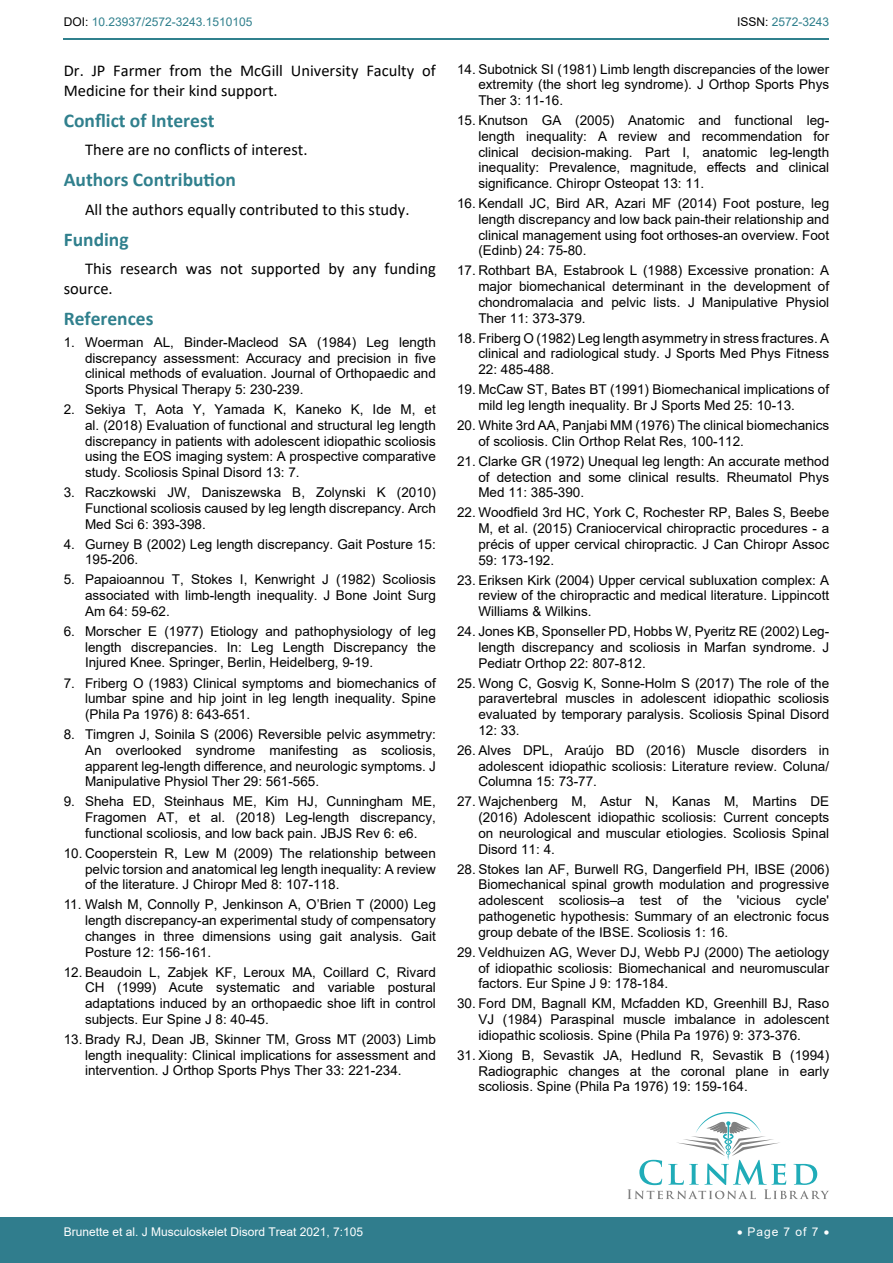
<style>
.page{position:relative;width:893px;height:1263px;background:#fff}
.page>*{position:absolute;margin:0;border:0;box-sizing:border-box;transform-origin:0 0}
.t1{font:700 19.5px "Calibri";color:#30808d}
.t2{font:16.5px/19.8px "Calibri";color:#000}
.t3{font:13.5px/15.8px "Arial";color:#000;text-align:justify}
.t4{font:12px "Arial";color:#fff}
.t5{font:12px "Arial";color:#30808d}
.s1{color:#000}
</style>
<div class="page">
<div style="left:0;top:1217px;width:893px;height:46px;background:#307d8d"></div>
<hr style="left:64px;top:38px;width:765px;height:2px;background:#30808d">
<svg style="left:627px;top:1112px;width:202px;height:87px"></svg>
<p class="t5" style="left:64px;top:14px;width:190px"><span class="s1">DOI:</span> 10.23937/2572-3243.1510105</p>
<p class="t5" style="left:737px;top:14px;width:94px"><span class="s1">ISSN:</span> 2572-3243</p>
<p class="t2" style="left:64px;top:60px;width:374px">Dr. JP Farmer from the McGill University Faculty of<br>Medicine for their kind support.</p>
<h1 class="t1" style="left:64px;top:107px;width:152px">Conflict of Interest</h1>
<p class="t2" style="left:85px;top:139px;width:224px">There are no conflicts of interest.</p>
<h1 class="t1" style="left:64px;top:166px;width:174px">Authors Contribution</h1>
<p class="t2" style="left:85px;top:199px;width:326px">All the authors equally contributed to this study.</p>
<h1 class="t1" style="left:64px;top:225px;width:66px">Funding</h1>
<p class="t2" style="left:64px;top:258px;width:374px;text-indent:21px">This research was not supported by any funding source.</p>
<h1 class="t1" style="left:64px;top:304px;width:91px">References</h1>
<p class="t3" style="left:85px;top:334px;width:352px;text-indent:-21px">1. Woerman AL, Binder-Macleod SA (1984) Leg length discrepancy assessment: Accuracy and precision in five clinical methods of evaluation. Journal of Orthopaedic and Sports Physical Therapy 5: 230-239.</p>
<p class="t3" style="left:85px;top:401px;width:352px;text-indent:-21px">2. Sekiya T, Aota Y, Yamada K, Kaneko K, Ide M, et al. (2018) Evaluation of functional and structural leg length discrepancy in patients with adolescent idiopathic scoliosis using the EOS imaging system: A prospective comparative study. Scoliosis Spinal Disord 13: 7.</p>
<p class="t3" style="left:85px;top:484px;width:352px;text-indent:-21px">3. Raczkowski JW, Daniszewska B, Zolynski K (2010)<br>Functional scoliosis caused by leg length discrepancy. Arch Med Sci 6: 393-398.</p>
<p class="t3" style="left:85px;top:536px;width:352px;text-indent:-21px">4. Gurney B (2002) Leg length discrepancy. Gait Posture 15:<br>195-206.</p>
<p class="t3" style="left:85px;top:572px;width:352px;text-indent:-21px">5. Papaioannou T, Stokes I, Kenwright J (1982) Scoliosis associated with limb-length inequality. J Bone Joint Surg Am 64: 59-62.</p>
<p class="t3" style="left:85px;top:623px;width:352px;text-indent:-21px">6. Morscher E (1977) Etiology and pathophysiology of leg length discrepancies. In: Leg Length Discrepancy the Injured Knee. Springer, Berlin, Heidelberg, 9-19.</p>
<p class="t3" style="left:85px;top:675px;width:352px;text-indent:-21px">7. Friberg O (1983) Clinical symptoms and biomechanics of lumbar spine and hip joint in leg length inequality. Spine (Phila Pa 1976) 8: 643-651.</p>
<p class="t3" style="left:85px;top:726px;width:352px;text-indent:-21px">8. Timgren J, Soinila S (2006) Reversible pelvic asymmetry:<br>An overlooked syndrome manifesting as scoliosis, apparent leg-length difference, and neurologic symptoms. J Manipulative Physiol Ther 29: 561-565.</p>
<p class="t3" style="left:85px;top:794px;width:352px;text-indent:-21px">9. Sheha ED, Steinhaus ME, Kim HJ, Cunningham ME, Fragomen AT, et al. (2018) Leg-length discrepancy, functional scoliosis, and low back pain. JBJS Rev 6: e6.</p>
<p class="t3" style="left:85px;top:845px;width:352px;text-indent:-21px">10. Cooperstein R, Lew M (2009) The relationship between pelvic torsion and anatomical leg length inequality: A review of the literature. J Chiropr Med 8: 107-118.</p>
<p class="t3" style="left:85px;top:897px;width:352px;text-indent:-21px">11. Walsh M, Connolly P, Jenkinson A, O’Brien T (2000) Leg length discrepancy-an experimental study of compensatory changes in three dimensions using gait analysis. Gait Posture 12: 156-161.</p>
<p class="t3" style="left:85px;top:964px;width:352px;text-indent:-21px">12. Beaudoin L, Zabjek KF, Leroux MA, Coillard C, Rivard CH (1999) Acute systematic and variable postural adaptations induced by an orthopaedic shoe lift in control subjects. Eur Spine J 8: 40-45.</p>
<p class="t3" style="left:85px;top:1031px;width:352px;text-indent:-21px">13. Brady RJ, Dean JB, Skinner TM, Gross MT (2003) Limb length inequality: Clinical implications for assessment and intervention. J Orthop Sports Phys Ther 33: 221-234.</p>
<p class="t3" style="left:478px;top:61px;width:352px;text-indent:-21px">14. Subotnick SI (1981) Limb length discrepancies of the lower extremity (the short leg syndrome). J Orthop Sports Phys Ther 3: 11-16.</p>
<p class="t3" style="left:478px;top:112px;width:352px;text-indent:-21px">15. Knutson GA (2005) Anatomic and functional leg&shy;length inequality: A review and recommendation for clinical decision-making. Part I, anatomic leg-length inequality: Prevalence, magnitude, effects and clinical significance. Chiropr Osteopat 13: 11.</p>
<p class="t3" style="left:478px;top:195px;width:352px;text-indent:-21px">16. Kendall JC, Bird AR, Azari MF (2014) Foot posture, leg length discrepancy and low back pain-their relationship and clinical management using foot orthoses-an overview. Foot (Edinb) 24: 75-80.</p>
<p class="t3" style="left:478px;top:263px;width:352px;text-indent:-21px">17. Rothbart BA, Estabrook L (1988) Excessive pronation: A major biomechanical determinant in the development of chondromalacia and pelvic lists. J Manipulative Physiol Ther 11: 373-379.</p>
<p class="t3" style="left:478px;top:330px;width:352px;text-indent:-21px">18. Friberg O (1982) Leg length asymmetry in stress fractures. A clinical and radiological study. J Sports Med Phys Fitness 22: 485-488.</p>
<p class="t3" style="left:478px;top:382px;width:352px;text-indent:-21px">19. McCaw ST, Bates BT (1991) Biomechanical implications of mild leg length inequality. Br J Sports Med 25: 10-13.</p>
<p class="t3" style="left:478px;top:417px;width:352px;text-indent:-21px">20. White 3rd AA, Panjabi MM (1976) The clinical biomechanics of scoliosis. Clin Orthop Relat Res, 100-112.</p>
<p class="t3" style="left:478px;top:453px;width:352px;text-indent:-21px">21. Clarke GR (1972) Unequal leg length: An accurate method of detection and some clinical results. Rheumatol Phys Med 11: 385-390.</p>
<p class="t3" style="left:478px;top:505px;width:352px;text-indent:-21px">22. Woodfield 3rd HC, York C, Rochester RP, Bales S, Beebe M, et al. (2015) Craniocervical chiropractic procedures - a précis of upper cervical chiropractic. J Can Chiropr Assoc 59: 173-192.</p>
<p class="t3" style="left:478px;top:572px;width:352px;text-indent:-21px">23. Eriksen Kirk (2004) Upper cervical subluxation complex: A review of the chiropractic and medical literature. Lippincott Williams &amp; Wilkins.</p>
<p class="t3" style="left:478px;top:623px;width:352px;text-indent:-21px">24. Jones KB, Sponseller PD, Hobbs W, Pyeritz RE (2002) Leg&shy;length discrepancy and scoliosis in Marfan syndrome. J Pediatr Orthop 22: 807-812.</p>
<p class="t3" style="left:478px;top:675px;width:352px;text-indent:-21px">25. Wong C, Gosvig K, Sonne-Holm S (2017) The role of the paravertebral muscles in adolescent idiopathic scoliosis evaluated by temporary paralysis. Scoliosis Spinal Disord 12: 33.</p>
<p class="t3" style="left:478px;top:742px;width:352px;text-indent:-21px">26. Alves DPL, Araújo BD (2016) Muscle disorders in adolescent idiopathic scoliosis: Literature review. Coluna/ Columna 15: 73-77.</p>
<p class="t3" style="left:478px;top:794px;width:352px;text-indent:-21px">27. Wajchenberg M, Astur N, Kanas M, Martins DE (2016) Adolescent idiopathic scoliosis: Current concepts on neurological and muscular etiologies. Scoliosis Spinal Disord 11: 4.</p>
<p class="t3" style="left:478px;top:861px;width:352px;text-indent:-21px">28. Stokes Ian AF, Burwell RG, Dangerfield PH, IBSE (2006)<br>Biomechanical spinal growth modulation and progressive adolescent scoliosis–a test of the 'vicious cycle' pathogenetic hypothesis: Summary of an electronic focus group debate of the IBSE. Scoliosis 1: 16.</p>
<p class="t3" style="left:478px;top:944px;width:352px;text-indent:-21px">29. Veldhuizen AG, Wever DJ, Webb PJ (2000) The aetiology of idiopathic scoliosis: Biomechanical and neuromuscular factors. Eur Spine J 9: 178-184.</p>
<p class="t3" style="left:478px;top:995px;width:352px;text-indent:-21px">30. Ford DM, Bagnall KM, Mcfadden KD, Greenhill BJ, Raso VJ (1984) Paraspinal muscle imbalance in adolescent idiopathic scoliosis. Spine (Phila Pa 1976) 9: 373-376.</p>
<p class="t3" style="left:478px;top:1047px;width:352px;text-indent:-21px">31. Xiong B, Sevastik JA, Hedlund R, Sevastik B (1994)<br>Radiographic changes at the coronal plane in early scoliosis. Spine (Phila Pa 1976) 19: 159-164.</p>
<p class="t4" style="left:64px;top:1223px;width:301px">Brunette et al. J Musculoskelet Disord Treat 2021, 7:105</p>
<p class="t4" style="left:737px;top:1223px;width:94px">• Page 7 of 7 •</p>
</div>
